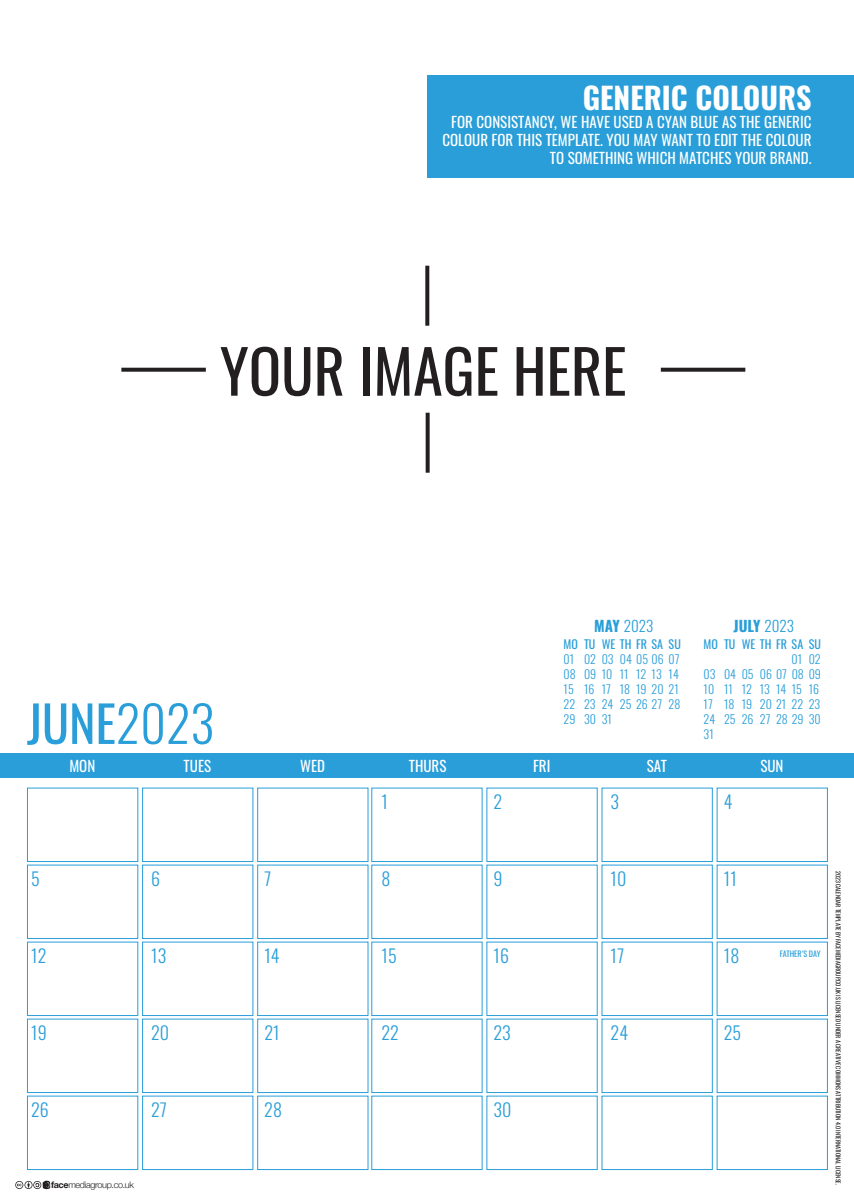
<style>
.page{position:relative;width:854px;height:1202px;background:#fff}
.page>*{position:absolute;margin:0;border:0;box-sizing:border-box;transform-origin:0 0}
.t1{font:60px "Oswald";color:#231f20}
.t2{font:50px "Oswald";color:#299ed9}
.t3{font:700 30px "Oswald";color:#fff}
.t4{font:300 18px "Oswald";color:#299ed9}
.t5{font:15px/18px "Oswald";color:#fff;text-align:right}
.t6{font:700 15px "Oswald";color:#299ed9}
.t7{font:300 15px "Oswald";color:#299ed9}
.t8{font:300 12px/15px "Oswald";color:#299ed9}
.t9{font:12px "Oswald";color:#299ed9}
.t10{font:300 9.1px "Helvetica Neue";letter-spacing:-.04em;color:#231f20}
.t11{font:8px "Oswald";color:#299ed9}
.t12{font:6px "Oswald";color:#231f20}
.s1{font-weight:300}
.s2{font-weight:700}
</style>
<div class="page">
<div style="left:0;top:753px;width:853px;height:25px;background:#299ed9"></div>
<div style="left:427px;top:75px;width:426px;height:102px;background:#299ed9"></div>
<svg style="left:15px;top:1181px;width:35px;height:8px"></svg>
<svg style="left:660px;top:368px;width:85px;height:4px"></svg>
<svg style="left:121px;top:368px;width:85px;height:4px"></svg>
<svg style="left:425px;top:266px;width:4px;height:60px"></svg>
<svg style="left:425px;top:413px;width:4px;height:60px"></svg>
<div style="left:27px;top:787px;width:111px;height:75px;border:1px solid #299ed9"></div>
<div style="left:257px;top:787px;width:111px;height:75px;border:1px solid #299ed9"></div>
<div style="left:371px;top:787px;width:111px;height:75px;border:1px solid #299ed9"></div>
<div style="left:486px;top:787px;width:111px;height:75px;border:1px solid #299ed9"></div>
<div style="left:601px;top:787px;width:111px;height:75px;border:1px solid #299ed9"></div>
<div style="left:716px;top:787px;width:111px;height:75px;border:1px solid #299ed9"></div>
<div style="left:142px;top:787px;width:111px;height:75px;border:1px solid #299ed9"></div>
<div style="left:27px;top:864px;width:111px;height:75px;border:1px solid #299ed9"></div>
<div style="left:142px;top:864px;width:111px;height:75px;border:1px solid #299ed9"></div>
<div style="left:257px;top:864px;width:111px;height:75px;border:1px solid #299ed9"></div>
<div style="left:371px;top:864px;width:111px;height:75px;border:1px solid #299ed9"></div>
<div style="left:486px;top:864px;width:111px;height:75px;border:1px solid #299ed9"></div>
<div style="left:601px;top:864px;width:111px;height:75px;border:1px solid #299ed9"></div>
<div style="left:716px;top:864px;width:111px;height:75px;border:1px solid #299ed9"></div>
<div style="left:27px;top:941px;width:111px;height:75px;border:1px solid #299ed9"></div>
<div style="left:142px;top:941px;width:111px;height:75px;border:1px solid #299ed9"></div>
<div style="left:257px;top:941px;width:111px;height:75px;border:1px solid #299ed9"></div>
<div style="left:371px;top:941px;width:111px;height:75px;border:1px solid #299ed9"></div>
<div style="left:486px;top:941px;width:111px;height:75px;border:1px solid #299ed9"></div>
<div style="left:601px;top:941px;width:111px;height:75px;border:1px solid #299ed9"></div>
<div style="left:716px;top:941px;width:111px;height:75px;border:1px solid #299ed9"></div>
<div style="left:27px;top:1018px;width:111px;height:75px;border:1px solid #299ed9"></div>
<div style="left:142px;top:1018px;width:111px;height:75px;border:1px solid #299ed9"></div>
<div style="left:257px;top:1018px;width:111px;height:75px;border:1px solid #299ed9"></div>
<div style="left:371px;top:1018px;width:111px;height:75px;border:1px solid #299ed9"></div>
<div style="left:486px;top:1018px;width:111px;height:75px;border:1px solid #299ed9"></div>
<div style="left:601px;top:1018px;width:111px;height:75px;border:1px solid #299ed9"></div>
<div style="left:716px;top:1018px;width:111px;height:75px;border:1px solid #299ed9"></div>
<div style="left:27px;top:1095px;width:111px;height:75px;border:1px solid #299ed9"></div>
<div style="left:142px;top:1095px;width:111px;height:75px;border:1px solid #299ed9"></div>
<div style="left:257px;top:1095px;width:111px;height:75px;border:1px solid #299ed9"></div>
<div style="left:371px;top:1095px;width:111px;height:75px;background:#fff;border:1px solid #299ed9"></div>
<div style="left:486px;top:1095px;width:111px;height:75px;border:1px solid #299ed9"></div>
<div style="left:601px;top:1095px;width:111px;height:75px;border:1px solid #299ed9"></div>
<div style="left:716px;top:1095px;width:111px;height:75px;border:1px solid #299ed9"></div>
<h3 class="t3" style="left:582px;top:71px;width:230px">GENERIC COLOURS</h3>
<p class="t5" style="left:442px;top:111px;width:370px">FOR CONSISTANCY, WE HAVE USED A CYAN BLUE AS THE GENERIC<br>COLOUR FOR THIS TEMPLATE. YOU MAY WANT TO EDIT THE COLOUR<br>TO SOMETHING WHICH MATCHES YOUR BRAND.</p>
<h1 class="t1" style="left:220px;top:318px;width:408px">YOUR IMAGE HERE</h1>
<h2 class="t2" style="left:27px;top:679px;width:189px">JUNE<span class="s1">2023</span></h2>
<p class="t7" style="left:594px;top:613px;width:60px"><span class="s2">MAY</span> 2023</p>
<p class="t9" style="left:563px;top:634px;width:119px">MO TU WE TH FR SA SU</p>
<p class="t8" style="left:563px;top:651px;width:118px">01 02 03 04 05 06 07<br>08 09 10 11 12 13 14<br>15 16 17 18 19 20 21<br>22 23 24 25 26 27 28<br>29 30 31</p>
<p class="t6" style="left:733px;top:613px;width:62px">JULY <span class="s1">2023</span></p>
<p class="t9" style="left:703px;top:634px;width:119px">MO TU WE TH FR SA SU</p>
<p class="t8" style="left:703px;top:651px;width:119px;text-indent:88px">01 02<br>03 04 05 06 07 08 09<br>10 11 12 13 14 15 16<br>17 18 19 20 21 22 23<br>24 25 26 27 28 29 30<br>31</p>
<p class="t5" style="left:69px;top:756px;width:27px">MON</p>
<p class="t5" style="left:183px;top:756px;width:29px">TUES</p>
<p class="t5" style="left:300px;top:756px;width:26px">WED</p>
<p class="t5" style="left:408px;top:756px;width:39px">THURS</p>
<p class="t5" style="left:533px;top:756px;width:19px">FRI</p>
<p class="t5" style="left:646px;top:756px;width:22px">SAT</p>
<p class="t5" style="left:760px;top:756px;width:25px">SUN</p>
<p class="t4" style="left:381px;top:786px;width:8px">1</p>
<p class="t4" style="left:493px;top:786px;width:10px">2</p>
<p class="t4" style="left:610px;top:786px;width:10px">3</p>
<p class="t4" style="left:723px;top:786px;width:10px">4</p>
<p class="t4" style="left:31px;top:863px;width:10px">5</p>
<p class="t4" style="left:151px;top:863px;width:10px">6</p>
<p class="t4" style="left:264px;top:863px;width:9px">7</p>
<p class="t4" style="left:381px;top:863px;width:10px">8</p>
<p class="t4" style="left:493px;top:863px;width:11px">9</p>
<p class="t4" style="left:610px;top:863px;width:17px">10</p>
<p class="t4" style="left:723px;top:863px;width:15px">11</p>
<p class="t4" style="left:31px;top:940px;width:17px">12</p>
<p class="t4" style="left:151px;top:940px;width:17px">13</p>
<p class="t4" style="left:264px;top:940px;width:17px">14</p>
<p class="t4" style="left:381px;top:940px;width:17px">15</p>
<p class="t4" style="left:493px;top:940px;width:17px">16</p>
<p class="t4" style="left:610px;top:940px;width:15px">17</p>
<p class="t4" style="left:723px;top:940px;width:17px">18</p>
<p class="t4" style="left:31px;top:1017px;width:17px">19</p>
<p class="t4" style="left:151px;top:1017px;width:20px">20</p>
<p class="t4" style="left:264px;top:1017px;width:17px">21</p>
<p class="t4" style="left:381px;top:1017px;width:19px">22</p>
<p class="t4" style="left:493px;top:1017px;width:19px">23</p>
<p class="t4" style="left:610px;top:1017px;width:19px">24</p>
<p class="t4" style="left:723px;top:1017px;width:19px">25</p>
<p class="t4" style="left:31px;top:1094px;width:19px">26</p>
<p class="t4" style="left:151px;top:1094px;width:17px">27</p>
<p class="t4" style="left:264px;top:1094px;width:19px">28</p>
<p class="t4" style="left:493px;top:1094px;width:19px">30</p>
<p class="t10" style="left:51px;top:1177px;width:84px"><span class="s2">face</span>mediagroup.co.uk</p>
<p class="t11" style="left:779px;top:946px;width:42px">FATHER’S DAY</p>
<p class="t12" style="left:843px;top:871px;width:316px;rotate:90deg">2023 CALENDAR TEMPLATE BY FACEMEDIAGROUP.CO.UK IS LICENSED UNDER A CREATIVE COMMONS ATTRIBUTION 4.0 INTERNATIONAL LICENSE.</p>
</div>
